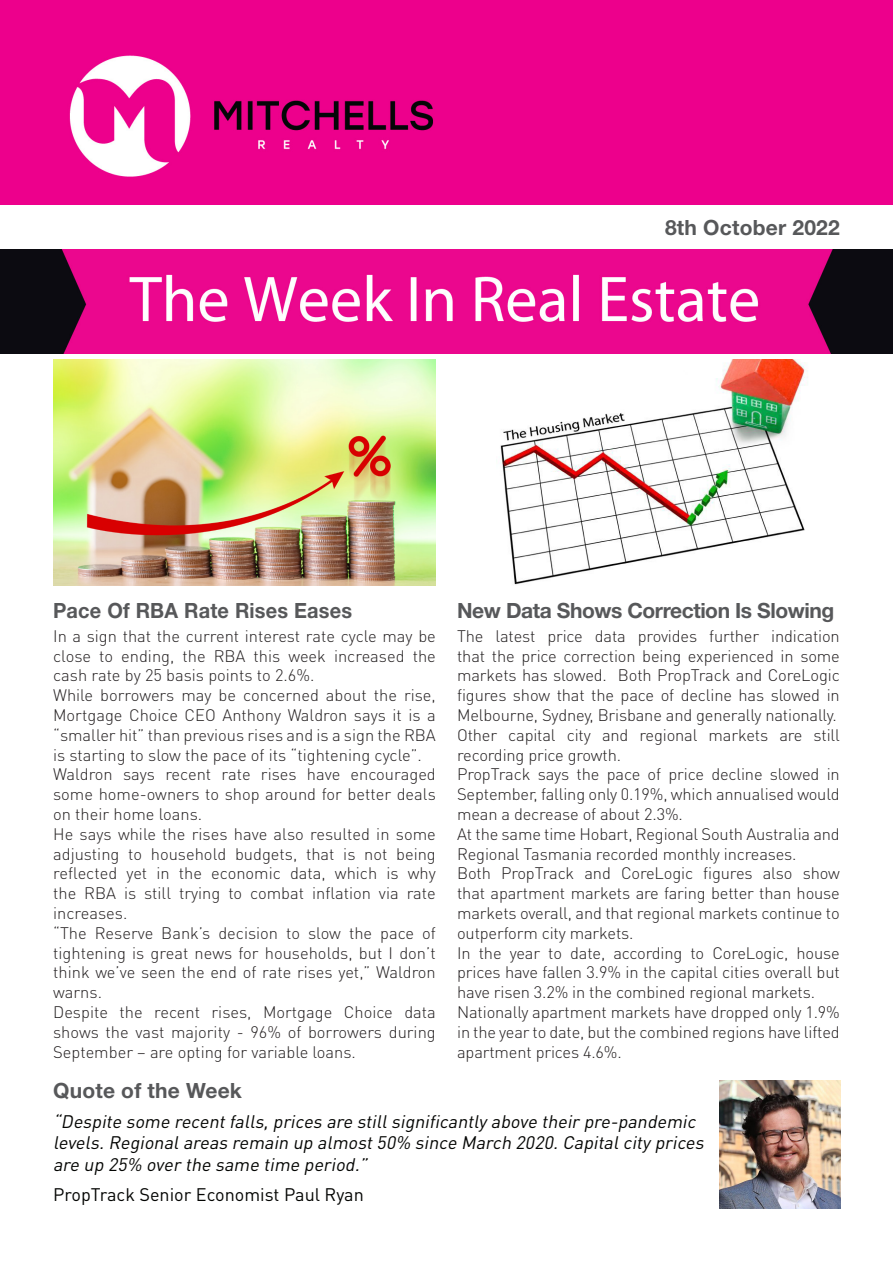
<style>
.page{position:relative;width:893px;height:1263px;background:#fff}
.page>*{position:absolute;margin:0;border:0;box-sizing:border-box;transform-origin:0 0}
.small_sub_header{font:700 21px "Helvetica Neue";letter-spacing:-.02em;color:#57585a}
.small_sub_header-2{font:700 21px "Helvetica Neue";letter-spacing:.01em;color:#57585a}
.small_sub_header-3{font:700 21px "Helvetica Neue";letter-spacing:.01em;color:#57585a;scale:.95 1}
.Body_Copy{font:italic 18px/21.6px "DIN Pro";color:#040503}
.Body_Copy-2{font:18px "DIN Pro";color:#040503}
.Body_Copy-3{font:300 16.5px/19.8px "DIN Pro";letter-spacing:-.01em;color:#231f20;text-align:justify}
</style>
<div class="page">
<img style="left:500px;top:359px;width:308px;height:226px">
<img style="left:53px;top:359px;width:383px;height:226px">
<img style="left:719px;top:1080px;width:122px;height:129px">
<div style="left:0;top:0;width:893px;height:204px;background:#ed008c"></div>
<img style="left:69px;top:55px;width:364px;height:122px">
<img style="left:0;top:250px;width:893px;height:103px">
<p class="small_sub_header-2" style="left:665px;top:214px;width:176px">8th October 2022</p>
<p class="small_sub_header-3" style="left:53px;top:597px;width:316px">Pace Of RBA Rate Rises Eases</p>
<p class="Body_Copy-3" style="left:53px;top:625px;width:384px">In a sign that the current interest rate cycle may be close to ending, the RBA this week increased the cash rate by 25 basis points to 2.6%.</p>
<p class="Body_Copy-3" style="left:53px;top:685px;width:384px">While borrowers may be concerned about the rise, Mortgage Choice CEO Anthony Waldron says it is a “smaller hit” than previous rises and is a sign the RBA is starting to slow the pace of its “tightening cycle”.</p>
<p class="Body_Copy-3" style="left:53px;top:764px;width:384px">Waldron says recent rate rises have encouraged some home-owners to shop around for better deals on their home loans.</p>
<p class="Body_Copy-3" style="left:53px;top:823px;width:384px">He says while the rises have also resulted in some adjusting to household budgets, that is not being reflected yet in the economic data, which is why the RBA is still trying to combat inflation via rate increases.</p>
<p class="Body_Copy-3" style="left:53px;top:922px;width:384px">“The Reserve Bank’s decision to slow the pace of tightening is great news for households, but I don’t think we’ve seen the end of rate rises yet,” Waldron warns.</p>
<p class="Body_Copy-3" style="left:53px;top:1001px;width:384px">Despite the recent rises, Mortgage Choice data shows the vast majority - 96% of borrowers during September – are opting for variable loans.</p>
<p class="small_sub_header" style="left:457px;top:597px;width:379px">New Data Shows Correction Is Slowing</p>
<p class="Body_Copy-3" style="left:457px;top:625px;width:384px">The latest price data provides further indication that the price correction being experienced in some markets has slowed. Both PropTrack and CoreLogic figures show that the pace of decline has slowed in Melbourne, Sydney, Brisbane and generally nationally.</p>
<p class="Body_Copy-3" style="left:457px;top:724px;width:384px">Other capital city and regional markets are still recording price growth.</p>
<p class="Body_Copy-3" style="left:457px;top:764px;width:384px">PropTrack says the pace of price decline slowed in September, falling only 0.19%, which annualised would mean a decrease of about 2.3%.</p>
<p class="Body_Copy-3" style="left:457px;top:823px;width:384px">At the same time Hobart, Regional South Australia and<br>Regional Tasmania recorded monthly increases.</p>
<p class="Body_Copy-3" style="left:457px;top:863px;width:384px">Both PropTrack and CoreLogic figures also show that apartment markets are faring better than house markets overall, and that regional markets continue to outperform city markets.</p>
<p class="Body_Copy-3" style="left:457px;top:942px;width:384px">In the year to date, according to CoreLogic, house prices have fallen 3.9% in the capital cities overall but have risen 3.2% in the combined regional markets.</p>
<p class="Body_Copy-3" style="left:457px;top:1001px;width:384px">Nationally apartment markets have dropped only 1.9% in the year to date, but the combined regions have lifted apartment prices 4.6%.</p>
<p class="small_sub_header-2" style="left:53px;top:1077px;width:190px">Quote of the Week</p>
<p class="Body_Copy" style="left:53px;top:1110px;width:656px">“Despite some recentfalls,prices are stillsignificantly above their pre-pandemic levels.Regionalareas remain up almost50% since March 2020.Capitalcity prices are up 25% over the same time period.”</p>
<p class="Body_Copy-2" style="left:53px;top:1182px;width:312px">PropTrack Senior Economist Paul Ryan</p>
</div>
